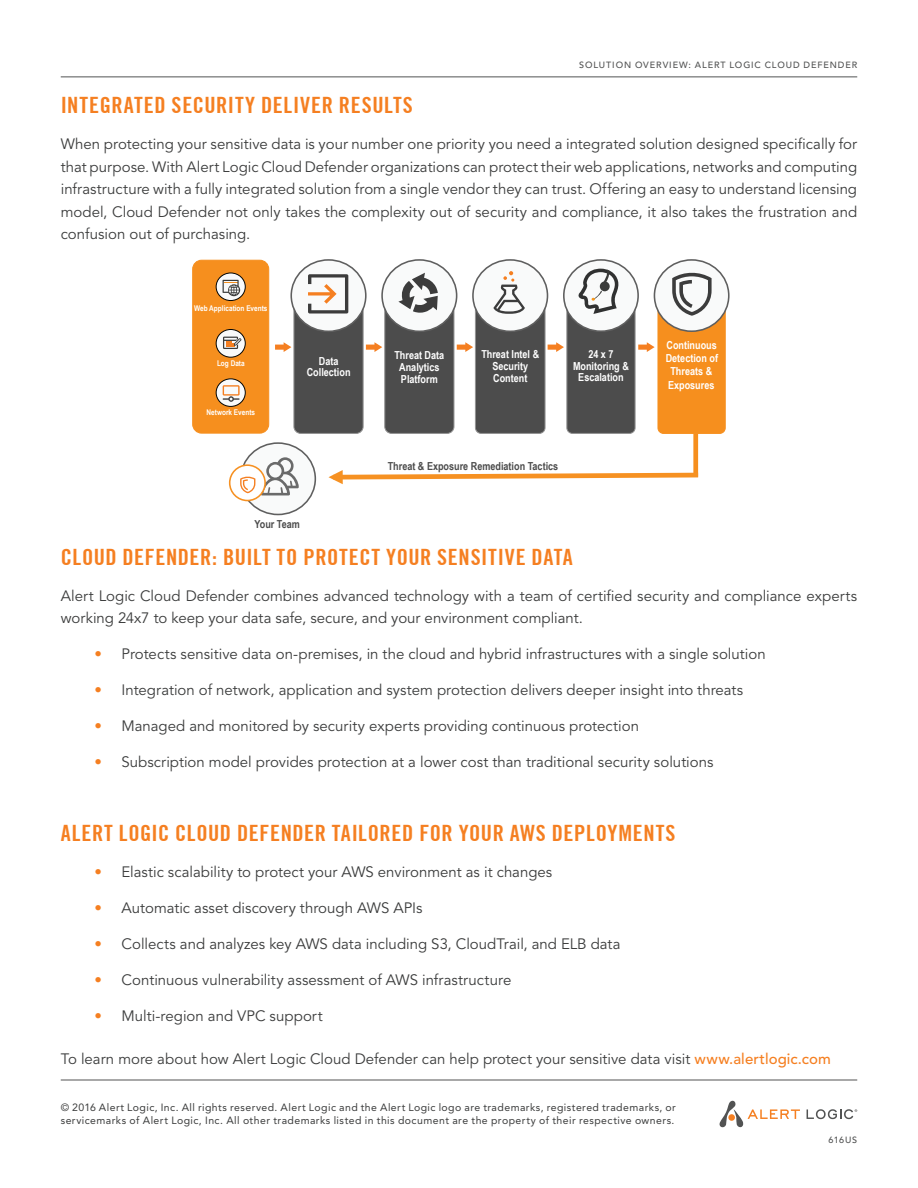
<style>
.page{position:relative;width:918px;height:1188px;background:#fff}
.page>*{position:absolute;margin:0;border:0;box-sizing:border-box;transform-origin:0 0}
.t1{font:700 condensed 22.5px "Trade Gothic No.20";letter-spacing:.03em;color:#f57f21}
.t2{font:15px/22.5px "Avenir LT Std";color:#3b3c3c;text-align:justify}
.t3{font:700 11.1px/11.9px "Arial Narrow";color:#fff;text-align:center}
.t4{font:700 11.1px "Arial Narrow";color:#4c4c4c}
.t5{font:10.5px/13.5px "Avenir LT Std";letter-spacing:.04em;color:#3b3c3c}
.t6{font:500 9px "Avenir LT Std";letter-spacing:.095em;color:#525353}
.t7{font:700 7.95px "Arial Narrow";color:#fff}
.s1{color:#f57f21}
.s2{font-weight:500;color:#f57f21}
</style>
<div class="page">
<hr style="left:61px;top:1080px;width:796px;height:1px;background:#525353">
<hr style="left:61px;top:76px;width:796px;height:1px;background:#525353">
<svg style="left:807px;top:1109px;width:50px;height:10px"></svg>
<svg style="left:719px;top:1100px;width:81px;height:28px"></svg>
<div style="left:728px;top:1114px;width:7px;height:7px;background:#f57f21;border-radius:50%"></div>
<div style="left:241px;top:443px;width:74px;height:71px;background:#f9fafa;border-radius:50%"></div>
<div style="left:240px;top:442px;width:76px;height:73px;border:2px solid #5f5f5f;border-radius:50%"></div>
<svg style="left:275px;top:342px;width:16px;height:10px"></svg>
<div style="left:475px;top:300px;width:70px;height:133px;background:#4c4c4c;border-radius:6px"></div>
<div style="left:475px;top:299px;width:70px;height:135px;border:1px solid #929292;border-radius:6px"></div>
<div style="left:473px;top:260px;width:75px;height:71px;background:#f9fafa;border-radius:50%"></div>
<div style="left:472px;top:259px;width:76px;height:73px;border:2px solid #5f5f5f;border-radius:50%"></div>
<svg style="left:493px;top:271px;width:32px;height:43px"></svg>
<div style="left:567px;top:298px;width:68px;height:135px;background:#4c4c4c;border-radius:6px"></div>
<div style="left:566px;top:298px;width:69px;height:136px;border:1px solid #929292;border-radius:6px"></div>
<div style="left:564px;top:260px;width:74px;height:71px;background:#f9fafa;border-radius:50%"></div>
<div style="left:563px;top:259px;width:76px;height:73px;border:2px solid #5f5f5f;border-radius:50%"></div>
<svg style="left:578px;top:269px;width:41px;height:45px"></svg>
<div style="left:193px;top:260px;width:76px;height:173px;background:#f68f1e;border-radius:9px"></div>
<div style="left:192px;top:260px;width:77px;height:174px;border:1px solid #f68f1e;border-radius:9px"></div>
<svg style="left:216px;top:379px;width:29px;height:27px"></svg>
<div style="left:216px;top:378px;width:30px;height:29px;border:1px solid #040503;border-radius:50%"></div>
<svg style="left:223px;top:385px;width:17px;height:17px"></svg>
<svg style="left:216px;top:329px;width:29px;height:28px"></svg>
<div style="left:216px;top:329px;width:30px;height:29px;border:1px solid #040503;border-radius:50%"></div>
<svg style="left:223px;top:337px;width:19px;height:12px"></svg>
<svg style="left:216px;top:273px;width:29px;height:28px"></svg>
<div style="left:216px;top:273px;width:30px;height:28px;border:1px solid #040503;border-radius:50%"></div>
<svg style="left:223px;top:280px;width:17px;height:16px"></svg>
<div style="left:294px;top:300px;width:69px;height:133px;background:#4c4c4c;border-radius:7px"></div>
<div style="left:294px;top:300px;width:70px;height:134px;border:1px solid #929292;border-radius:7px"></div>
<div style="left:291px;top:260px;width:75px;height:71px;background:#f9fafa;border-radius:50%"></div>
<div style="left:290px;top:259px;width:77px;height:73px;border:2px solid #5f5f5f;border-radius:50%"></div>
<svg style="left:308px;top:274px;width:40px;height:40px"></svg>
<div style="left:385px;top:301px;width:69px;height:132px;background:#4c4c4c;border-radius:7px"></div>
<div style="left:384px;top:301px;width:70px;height:133px;border:1px solid #929292;border-radius:7px"></div>
<div style="left:382px;top:260px;width:75px;height:71px;background:#f9fafa;border-radius:50%"></div>
<div style="left:381px;top:259px;width:76px;height:73px;border:2px solid #5f5f5f;border-radius:50%"></div>
<svg style="left:398px;top:273px;width:40px;height:40px"></svg>
<svg style="left:548px;top:342px;width:16px;height:10px"></svg>
<svg style="left:457px;top:342px;width:16px;height:10px"></svg>
<svg style="left:366px;top:342px;width:16px;height:10px"></svg>
<svg style="left:638px;top:342px;width:17px;height:10px"></svg>
<div style="left:658px;top:296px;width:67px;height:137px;background:#f68f1e;border-radius:5px"></div>
<div style="left:658px;top:295px;width:68px;height:139px;border:1px solid #f68f1e;border-radius:5px"></div>
<div style="left:654px;top:260px;width:75px;height:71px;background:#f9fafa;border-radius:50%"></div>
<div style="left:654px;top:259px;width:76px;height:73px;border:2px solid #5f5f5f;border-radius:50%"></div>
<svg style="left:672px;top:272px;width:40px;height:44px"></svg>
<div style="left:693px;top:433px;width:5px;height:44px;background:#f68f1e"></div>
<svg style="left:328px;top:470px;width:371px;height:14px"></svg>
<svg style="left:261px;top:457px;width:38px;height:38px"></svg>
<div style="left:230px;top:465px;width:35px;height:36px;background:#fff;border-radius:50%"></div>
<div style="left:229px;top:464px;width:37px;height:37px;border:2px solid #f69122;border-radius:50%"></div>
<svg style="left:240px;top:476px;width:15px;height:17px"></svg>
<p class="t6" style="left:579px;top:59px;width:279px">SOLUTION OVERVIEW: ALERT LOGIC CLOUD DEFENDER</p>
<h1 class="t1" style="left:61px;top:92px;width:354px">INTEGRATED SECURITY DELIVER RESULTS</h1>
<p class="t2" style="left:61px;top:133px;width:798px">When protecting your sensitive data is your number one priority you need a integrated solution designed specifically for that purpose. With Alert Logic Cloud Defender organizations can protect their web applications, networks and computing infrastructure with a fully integrated solution from a single vendor they can trust. Offering an easy to understand licensing model, Cloud Defender not only takes the complexity out of security and compliance, it also takes the frustration and confusion out of purchasing.</p>
<p class="t7" style="left:194px;top:302px;width:75px">Web Application Events</p>
<p class="t7" style="left:217px;top:358px;width:29px">Log Data</p>
<p class="t3" style="left:307px;top:354px;width:45px">Data<br>Collection</p>
<p class="t3" style="left:394px;top:349px;width:51px">Threat Data<br>Analytics<br>Platform</p>
<p class="t3" style="left:666px;top:338px;width:54px;line-height:13.2px">Continuous<br>Detection of<br>Threats &amp;<br>Exposures</p>
<p class="t3" style="left:481px;top:348px;width:59px">Threat Intel &amp;<br>Security<br>Content</p>
<p class="t3" style="left:573px;top:347px;width:57px">24 x 7<br>Monitoring &amp;<br>Escalation</p>
<p class="t7" style="left:207px;top:406px;width:50px">Network Events</p>
<p class="t4" style="left:254px;top:516px;width:47px">Your Team</p>
<p class="t4" style="left:388px;top:457px;width:172px">Threat &amp; Exposure Remediation Tactics</p>
<h1 class="t1" style="left:61px;top:543px;width:514px">CLOUD DEFENDER: BUILT TO PROTECT YOUR SENSITIVE DATA</h1>
<p class="t2" style="left:61px;top:585px;width:798px">Alert Logic Cloud Defender combines advanced technology with a team of certified security and compliance experts working 24x7 to keep your data safe, secure, and your environment compliant.</p>
<p class="t2" style="left:94px;top:643px;width:673px"><span class="s1">•</span> Protects sensitive data on-premises, in the cloud and hybrid infrastructures with a single solution</p>
<p class="t2" style="left:94px;top:679px;width:650px"><span class="s1">•</span> Integration of network, application and system protection delivers deeper insight into threats</p>
<p class="t2" style="left:94px;top:715px;width:546px"><span class="s1">•</span> Managed and monitored by security experts providing continuous protection</p>
<p class="t2" style="left:94px;top:751px;width:621px"><span class="s1">•</span> Subscription model provides protection at a lower cost than traditional security solutions</p>
<h1 class="t1" style="left:61px;top:819px;width:616px">ALERT LOGIC CLOUD DEFENDER TAILORED FOR YOUR AWS DEPLOYMENTS</h1>
<p class="t2" style="left:94px;top:861px;width:459px"><span class="s1">•</span> Elastic scalability to protect your AWS environment as it changes</p>
<p class="t2" style="left:94px;top:897px;width:330px"><span class="s1">•</span> Automatic asset discovery through AWS APIs</p>
<p class="t2" style="left:94px;top:933px;width:528px"><span class="s1">•</span> Collects and analyzes key AWS data including S3, CloudTrail, and ELB data</p>
<p class="t2" style="left:94px;top:969px;width:418px"><span class="s1">•</span> Continuous vulnerability assessment of AWS infrastructure</p>
<p class="t2" style="left:94px;top:1005px;width:230px"><span class="s1">•</span> Multi-region and VPC support</p>
<p class="t2" style="left:61px;top:1048px;width:772px">To learn more about how Alert Logic Cloud Defender can help protect your sensitive data visit <span class="s2">www.alertlogic.com</span></p>
<p class="t5" style="left:61px;top:1100px;width:617px">© 2016 Alert Logic, Inc. All rights reserved. Alert Logic and the Alert Logic logo are trademarks, registered trademarks, or servicemarks of Alert Logic, Inc. All other trademarks listed in this document are the property of their respective owners.</p>
<p class="t6" style="left:828px;top:1135px;width:30px">616US</p>
</div>
